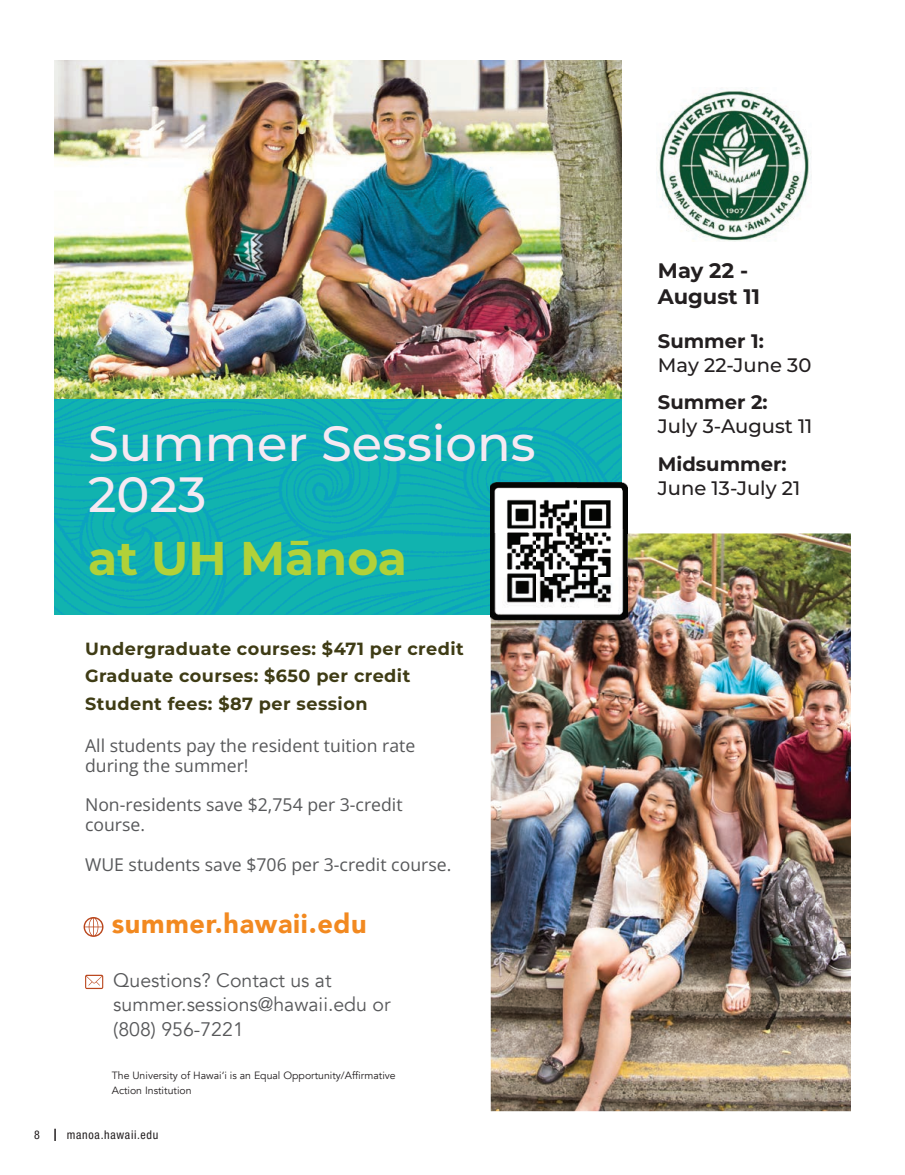
<style>
.page{position:relative;width:905px;height:1175px;background:#fff}
.page>*{position:absolute;margin:0;border:0;box-sizing:border-box;transform-origin:0 0}
.t1{font:500 49.5px/51px "Montserrat";color:#f6e9f2}
.t2{font:700 47.25px "Montserrat";color:#b1d139}
.t3{font:900 27px "Avenir";letter-spacing:.025em;color:#f28920}
.t4{font:700 21px/25.2px "Montserrat";color:#231f20}
.t5{font:500 19.5px/24px "Montserrat";color:#231f20}
.t6{font:19.5px/24px "Avenir";color:#57585a}
.t7{font:17.7px/19.5px "Open Sans";color:#57585a}
.t8{font:700 17.7px/27.8px "Montserrat";letter-spacing:.025em;color:#3f3c15}
.t9{font:condensed 12px "Helvetica Neue LT Std";letter-spacing:.06em;color:#231f20}
.t10{font:10.5px/15px "Avenir";color:#231f20}
.s1{font-weight:700}
</style>
<div class="page">
<svg style="left:54px;top:1128px;width:2px;height:12px"></svg>
<img style="left:54px;top:398px;width:567px;height:216px">
<img style="left:54px;top:61px;width:567px;height:337px">
<img style="left:490px;top:533px;width:360px;height:578px">
<img style="left:621px;top:482px;width:6px;height:47px">
<svg style="left:622px;top:529px;width:5px;height:4px"></svg>
<img style="left:490px;top:482px;width:131px;height:44px">
<img style="left:490px;top:526px;width:43px;height:7px">
<img style="left:533px;top:526px;width:88px;height:7px">
<img style="left:490px;top:533px;width:137px;height:89px">
<svg style="left:84px;top:917px;width:19px;height:19px"></svg>
<svg style="left:85px;top:974px;width:18px;height:15px"></svg>
<img style="left:656px;top:89px;width:155px;height:153px">
<h2 class="t1" style="left:88px;top:417px;width:449px">Summer Sessions<br>2023</h2>
<p class="t2" style="left:88px;top:526px;width:320px">at UH Mānoa</p>
<p class="t8" style="left:85px;top:634px;width:380px">Undergraduate courses: $471 per credit<br>Graduate courses: $650 per credit<br>Student fees: $87 per session</p>
<p class="t7" style="left:85px;top:735px;width:332px">All students pay the resident tuition rate during the summer!</p>
<p class="t7" style="left:85px;top:794px;width:319px">Non-residents save $2,754 per 3-credit course.</p>
<p class="t7" style="left:85px;top:854px;width:368px">WUE students save $706 per 3-credit course.</p>
<p class="t3" style="left:112px;top:901px;width:256px">summer.hawaii.edu</p>
<p class="t6" style="left:113px;top:969px;width:279px">Questions? Contact us at summer.sessions@hawaii.edu or (808) 956-7221</p>
<p class="t10" style="left:112px;top:1068px;width:285px">The University of Hawai‘i is an Equal Opportunity/Affirmative<br>Action Institution</p>
<p class="t9" style="left:34px;top:1128px;width:7px">8</p>
<p class="t9" style="left:67px;top:1128px;width:93px">manoa.hawaii.edu</p>
<p class="t4" style="left:658px;top:258px;width:104px">May 22 -<br>August 11</p>
<p class="t5" style="left:658px;top:328px;width:155px"><span class="s1">Summer 1:<br></span>May 22-June 30</p>
<p class="t5" style="left:658px;top:390px;width:156px"><span class="s1">Summer 2:<br></span>July 3-August 11</p>
<p class="t5" style="left:658px;top:451px;width:144px"><span class="s1">Midsummer:<br></span>June 13-July 21</p>
</div>
